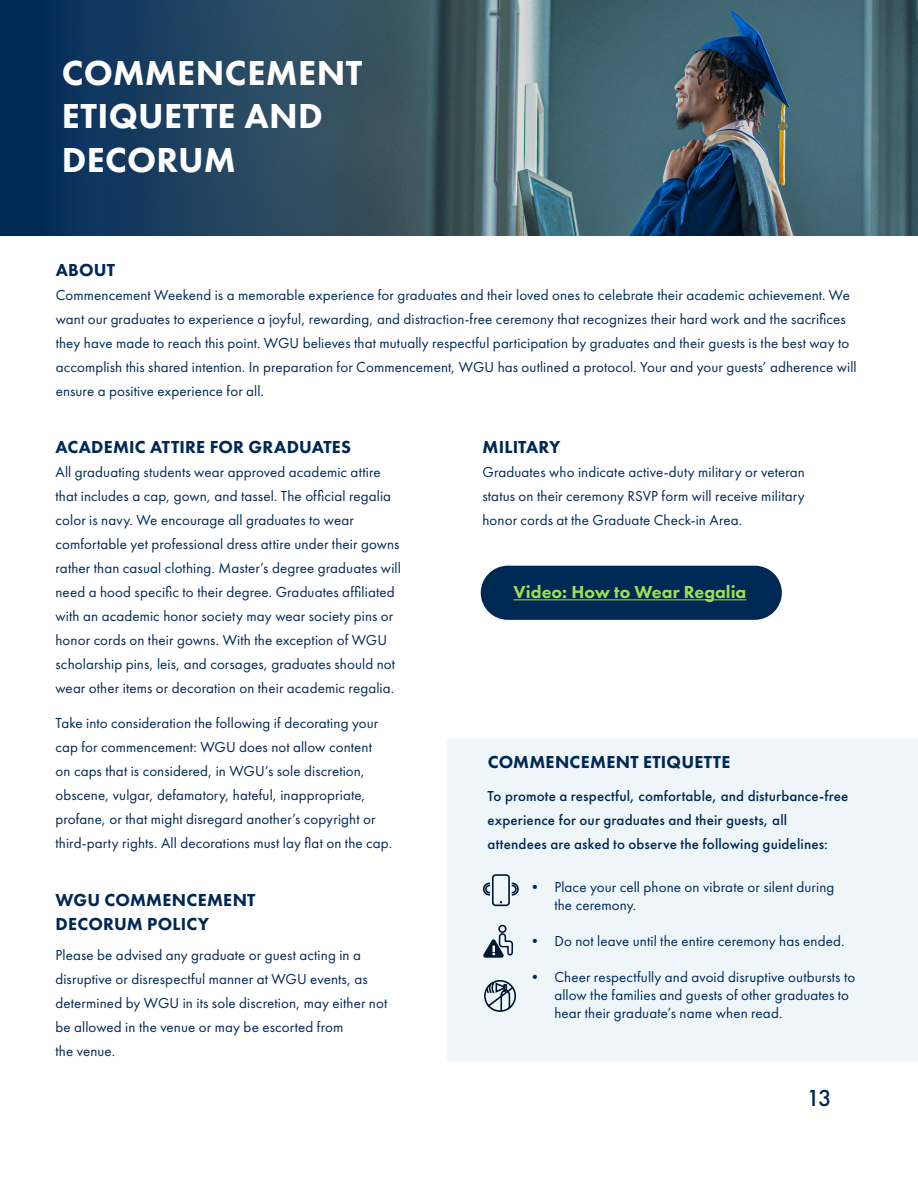
<style>
.page{position:relative;width:918px;height:1188px;background:#fff}
.page>*{position:absolute;margin:0;border:0;box-sizing:border-box;transform-origin:0 0}
.t1{font:800 36px/43.2px "Futura PT";letter-spacing:.01em;color:#fff}
.t2{font:500 24px "Futura PT";color:#002855}
.t3{font:800 18px/24px "Futura PT";letter-spacing:.01em;color:#002855}
.t4{font:800 18px "Futura PT";color:#97e152}
.t5{font:15px/24px "Futura PT";letter-spacing:.01em;color:#002855}
.t6{font:500 15px/24px "Futura PT";letter-spacing:.01em;color:#002855}
</style>
<div class="page">
<img style="left:754px;top:0;width:164px;height:236px">
<div style="left:481px;top:566px;width:301px;height:54px;background:#002855;border-radius:27px"></div>
<hr style="left:514px;top:599px;width:232px;height:1px;background:#97e152">
<svg style="left:0;top:0;width:754px;height:236px;background:#315065"></svg>
<div style="left:448px;top:738px;width:470px;height:323px;background:#eef6f9"></div>
<svg style="left:483px;top:874px;width:36px;height:33px"></svg>
<div style="left:498px;top:925px;width:9px;height:8px;border:2px solid #001731;border-radius:50%"></div>
<svg style="left:483px;top:933px;width:30px;height:25px"></svg>
<svg style="left:484px;top:980px;width:32px;height:32px"></svg>
<h1 class="t1" style="left:62px;top:51px;width:302px">COMMENCEMENT<br>ETIQUETTE AND<br>DECORUM</h1>
<p class="t3" style="left:56px;top:258px;width:61px">ABOUT</p>
<p class="t5" style="left:56px;top:283px;width:803px">Commencement Weekend is a memorable experience for graduates and their loved ones to celebrate their academic achievement. We want our graduates to experience a joyful, rewarding, and distraction-free ceremony that recognizes their hard work and the sacrifices they have made to reach this point. WGU believes that mutually respectful participation by graduates and their guests is the best way to accomplish this shared intention. In preparation for Commencement, WGU has outlined a protocol. Your and your guests’ adherence will ensure a positive experience for all.</p>
<p class="t3" style="left:56px;top:435px;width:297px">ACADEMIC ATTIRE FOR GRADUATES</p>
<p class="t5" style="left:56px;top:460px;width:347px">All graduating students wear approved academic attire that includes a cap, gown, and tassel. The official regalia color is navy. We encourage all graduates to wear comfortable yet professional dress attire under their gowns rather than casual clothing. Master’s degree graduates will need a hood specific to their degree. Graduates affiliated with an academic honor society may wear society pins or honor cords on their gowns. With the exception of WGU scholarship pins, leis, and corsages, graduates should not wear other items or decoration on their academic regalia.</p>
<p class="t5" style="left:56px;top:711px;width:336px">Take into consideration the following if decorating your cap for commencement: WGU does not allow content on caps that is considered, in WGU’s sole discretion, obscene, vulgar, defamatory, hateful, inappropriate, profane, or that might disregard another’s copyright or third-party rights. All decorations must lay flat on the cap.</p>
<p class="t3" style="left:56px;top:888px;width:201px">WGU COMMENCEMENT<br>DECORUM POLICY</p>
<p class="t5" style="left:56px;top:943px;width:333px">Please be advised any graduate or guest acting in a disruptive or disrespectful manner at WGU events, as determined by WGU in its sole discretion, may either not be allowed in the venue or may be escorted from<br>the venue.</p>
<p class="t3" style="left:483px;top:435px;width:79px">MILITARY</p>
<p class="t5" style="left:482px;top:460px;width:324px;text-align:justify">Graduates who indicate active-duty military or veteran status on their ceremony RSVP form will receive military honor cords at the Graduate Check-in Area.</p>
<p class="t4" style="left:514px;top:581px;width:234px">Video: How to Wear Regalia</p>
<p class="t3" style="left:488px;top:750px;width:244px">COMMENCEMENT ETIQUETTE</p>
<p class="t6" style="left:488px;top:784px;width:362px">To promote a respectful, comfortable, and disturbance-free experience for our graduates and their guests, all attendees are asked to observe the following guidelines:</p>
<p class="t5" style="left:554px;top:878px;width:281px;line-height:18px;text-indent:-27px">• Place your cell phone on vibrate or silent during the ceremony.</p>
<p class="t5" style="left:527px;top:929px;width:317px">• Do not leave until the entire ceremony has ended.</p>
<p class="t5" style="left:554px;top:968px;width:302px;line-height:18px;text-indent:-27px">• Cheer respectfully and avoid disruptive outbursts to allow the families and guests of other graduates to hear their graduate’s name when read.</p>
<h2 class="t2" style="left:806px;top:1083px;width:27px">13</h2>
</div>
